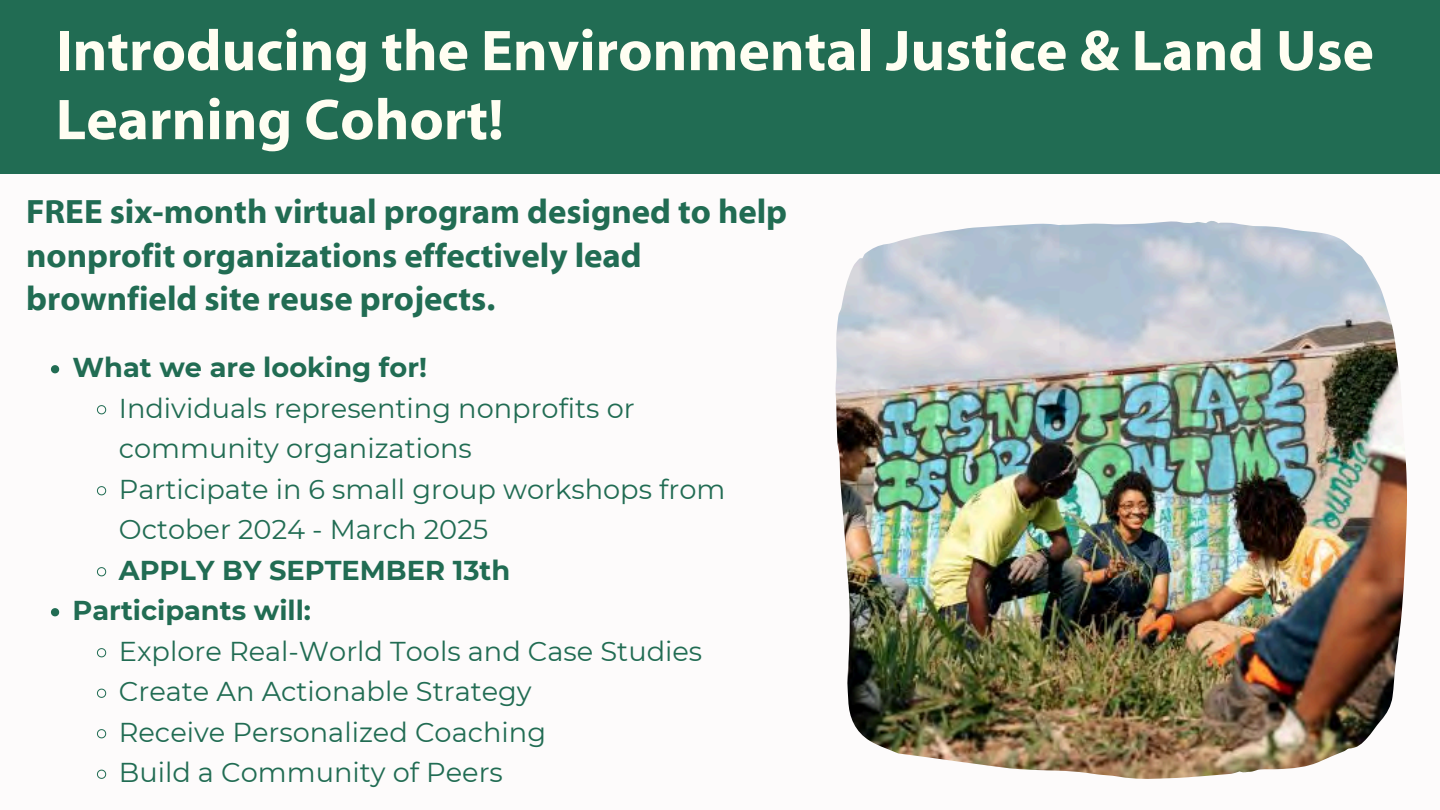
<style>
.page{position:relative;width:1440px;height:810px;background:#fdfbfb}
.page>*{position:absolute;margin:0;border:0;box-sizing:border-box;transform-origin:0 0}
.t1{font:700 58px/69px "Myriad Web Pro";color:#fffef2}
.t2{font:700 34px/43.5px "Myriad Web Pro";color:#216c53}
.t3{font:27.2px/40.5px "Montserrat";color:#216c53}
.t4{font:700 27.2px "Montserrat";color:#216c53}
</style>
<div class="page">
<div style="left:0;top:0;width:1440px;height:173px;background:#216c53"></div>
<img style="left:835px;top:221px;width:572px;height:558px">
<svg style="left:51px;top:365px;width:8px;height:8px"></svg>
<svg style="left:97px;top:405px;width:9px;height:10px"></svg>
<svg style="left:97px;top:486px;width:9px;height:10px"></svg>
<svg style="left:97px;top:567px;width:9px;height:10px"></svg>
<svg style="left:51px;top:608px;width:8px;height:8px"></svg>
<svg style="left:97px;top:648px;width:9px;height:10px"></svg>
<svg style="left:97px;top:688px;width:9px;height:10px"></svg>
<svg style="left:97px;top:729px;width:9px;height:10px"></svg>
<svg style="left:97px;top:769px;width:9px;height:10px"></svg>
<p class="t1" style="left:56px;top:17px;width:1320px">Introducing the Environmental Justice &amp; Land Use<br>Learning Cohort!</p>
<p class="t2" style="left:26px;top:191px;width:763px">FREE six-month virtual program designed to help nonprofit organizations effectively lead brownfield site reuse projects.</p>
<h2 class="t4" style="left:73px;top:351px;width:356px">What we are looking for!</h2>
<p class="t3" style="left:119px;top:388px;width:517px">Individuals representing nonprofits or community organizations</p>
<p class="t3" style="left:119px;top:469px;width:608px">Participate in 6 small group workshops from<br>October 2024 - March 2025</p>
<p class="t4" style="left:119px;top:553px;width:393px">APPLY BY SEPTEMBER 13th</p>
<p class="t4" style="left:73px;top:594px;width:240px">Participants will:</p>
<p class="t3" style="left:119px;top:631px;width:585px">Explore Real-World Tools and Case Studies</p>
<p class="t3" style="left:119px;top:671px;width:414px">Create An Actionable Strategy</p>
<p class="t3" style="left:119px;top:712px;width:429px">Receive Personalized Coaching</p>
<p class="t3" style="left:119px;top:752px;width:386px">Build a Community of Peers</p>
</div>
